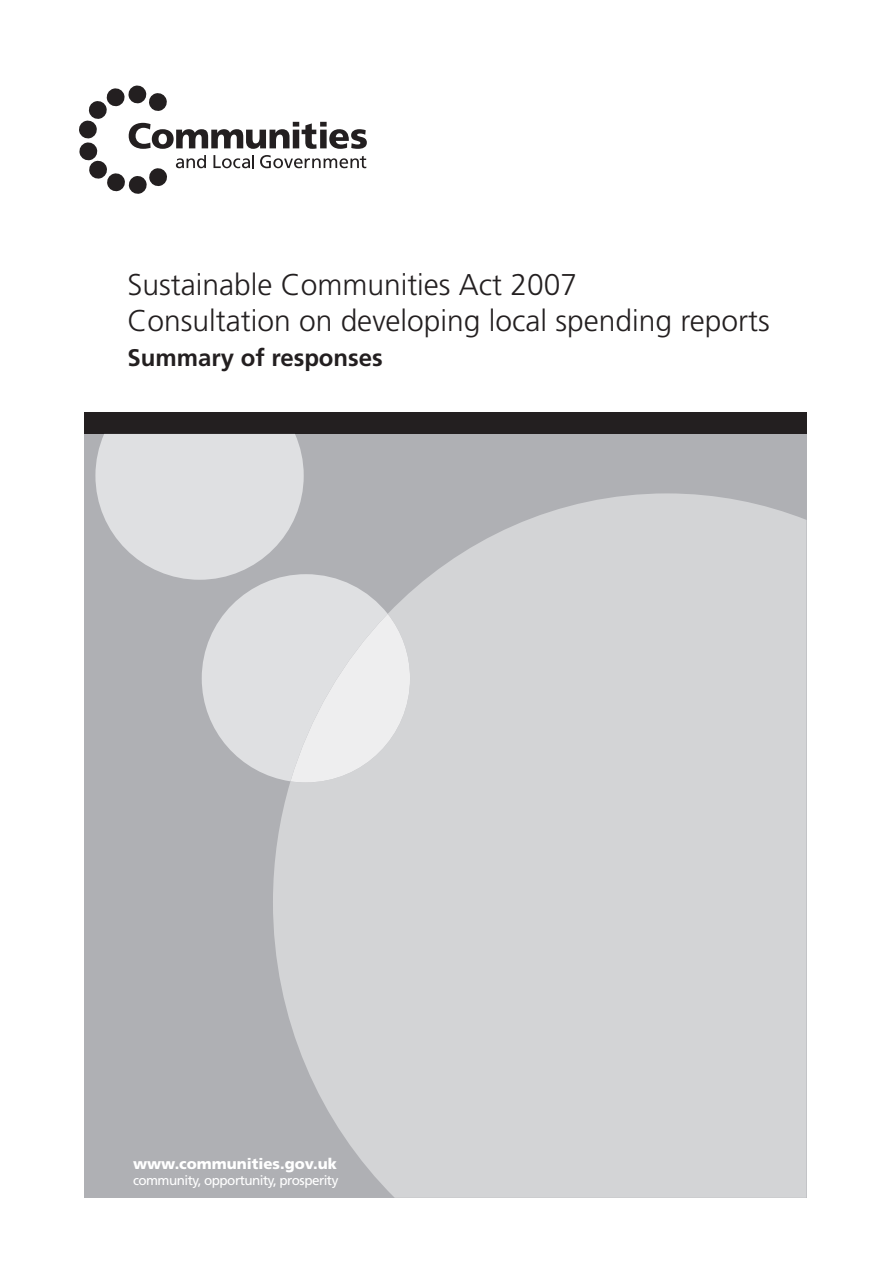
<style>
.page{position:relative;width:893px;height:1263px;background:#fff}
.page>*{position:absolute;margin:0;border:0;box-sizing:border-box;transform-origin:0 0}
.t1{font:300 30px/36px "Frutiger";color:#231f20}
.t2{font:700 24px "Frutiger";color:#231f20}
.t3{font:900 15px "Frutiger";color:#fff}
.t4{font:13.5px "Frutiger";letter-spacing:-.04em;color:#fff}
</style>
<div class="page">
<svg style="left:79px;top:86px;width:288px;height:108px"></svg>
<div style="left:84px;top:434px;width:722px;height:764px;background:#afb0b4"></div>
<div style="left:84px;top:413px;width:722px;height:21px;background:#231f20"></div>
<div style="left:273px;top:493px;width:533px;height:705px;background:#d3d4d6"></div>
<svg style="left:95px;top:434px;width:315px;height:348px"></svg>
<p class="t1" style="left:128px;top:269px;width:644px">Sustainable Communities Act 2007<br>Consultation on developing local spending reports</p>
<p class="t2" style="left:128px;top:348px;width:257px">Summary of responses</p>
<p class="t3" style="left:133px;top:1158px;width:205px">www.communities.gov.uk</p>
<p class="t4" style="left:133px;top:1175px;width:207px">community, opportunity, prosperity</p>
</div>
